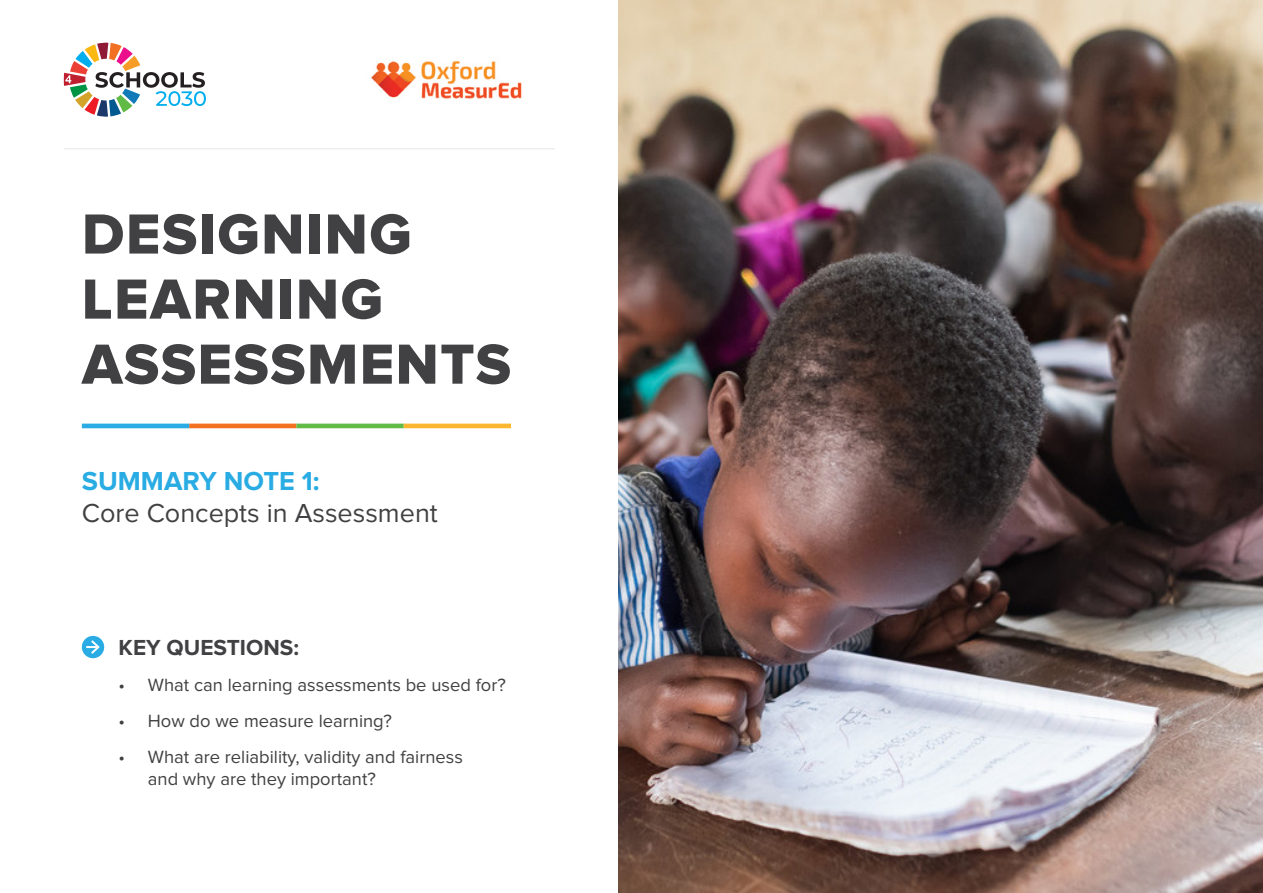
<style>
.page{position:relative;width:1263px;height:893px;background:#fff}
.page>*{position:absolute;margin:0;border:0;box-sizing:border-box;transform-origin:0 0}
.t1{font:58.5px/65.1px "Proxima Nova Extrabld";letter-spacing:.025em;color:#414042}
.t2{font:27px "Proxima Nova";color:#414042}
.t3{font:700 27px "Proxima Nova";color:#29ace3}
.t4{font:700 22.65px "Proxima Nova";color:#414042}
.t5{font:18.3px/22px "Proxima Nova";color:#414042}
</style>
<div class="page">
<svg style="left:64px;top:42px;width:142px;height:75px"></svg>
<hr style="left:189px;top:424px;width:107px;height:4px;background:#f36f21">
<hr style="left:82px;top:424px;width:107px;height:4px;background:#29ace3">
<hr style="left:296px;top:424px;width:108px;height:4px;background:#62bb46">
<hr style="left:404px;top:424px;width:107px;height:4px;background:#fdb730">
<img style="left:371px;top:60px;width:151px;height:39px">
<img style="left:619px;top:0;width:644px;height:893px">
<hr style="left:64px;top:148px;width:491px;height:1px;background:#e6e7e8">
<div style="left:82px;top:636px;width:22px;height:22px;background:#29ace3;border-radius:50%"></div>
<svg style="left:86px;top:638px;width:15px;height:18px"></svg>
<h1 class="t1" style="left:82px;top:204px;width:431px">DESIGNING<br>LEARNING<br>ASSESSMENTS</h1>
<h2 class="t3" style="left:82px;top:468px;width:239px">SUMMARY NOTE 1:</h2>
<h2 class="t2" style="left:82px;top:501px;width:357px">Core Concepts in Assessment</h2>
<p class="t4" style="left:119px;top:637px;width:182px">KEY QUESTIONS:</p>
<p class="t5" style="left:119px;top:674px;width:389px">• What can learning assessments be used for?</p>
<p class="t5" style="left:119px;top:710px;width:275px">• How do we measure learning?</p>
<p class="t5" style="left:148px;top:746px;width:317px;text-indent:-29px">• What are reliability, validity and fairness and why are they important?</p>
</div>
